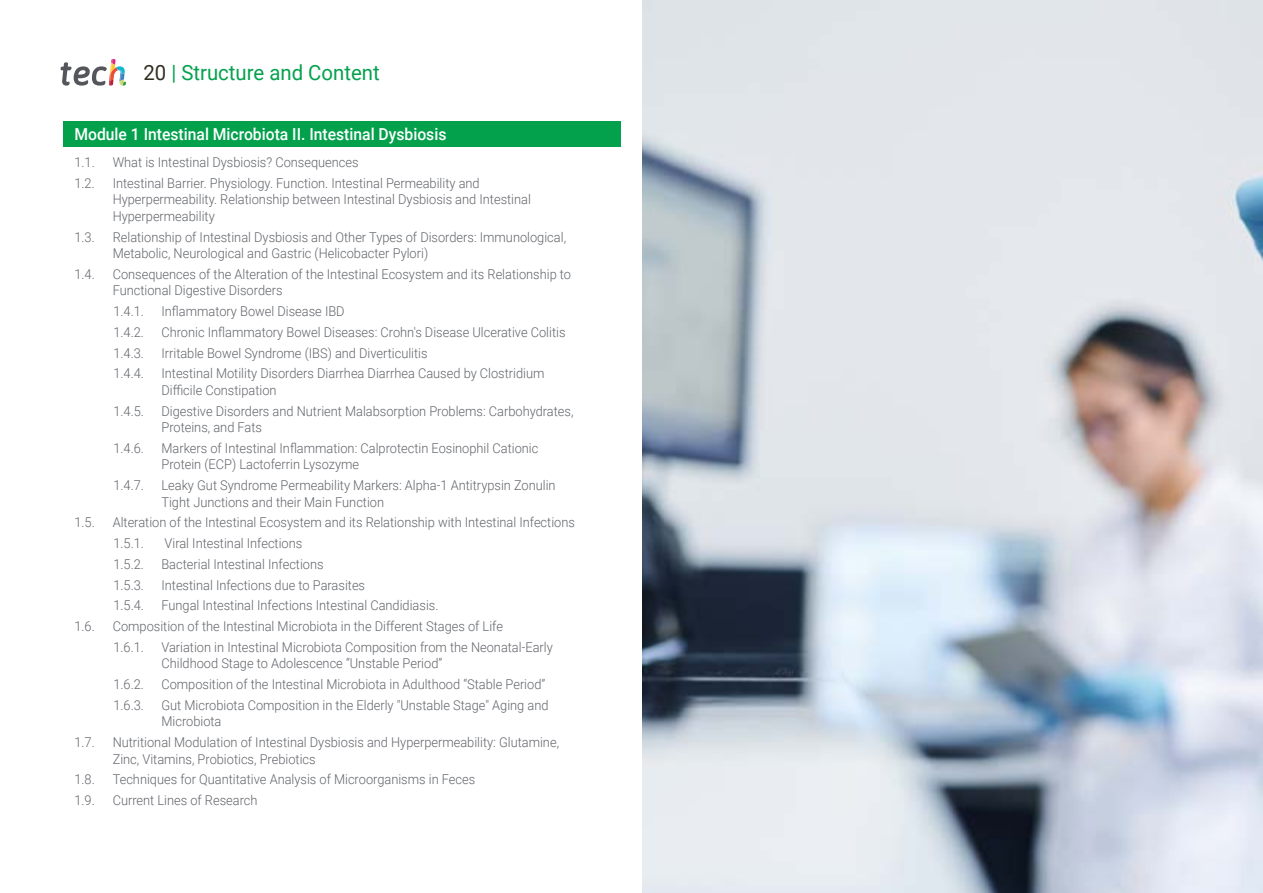
<style>
.page{position:relative;width:1263px;height:893px;background:#fff}
.page>*{position:absolute;margin:0;border:0;box-sizing:border-box;transform-origin:0 0}
.t1{font:21px "Roboto";color:#04a14d}
.t2{font:500 16.5px "Roboto";color:#fff;scale:.95 1}
.t3{font:300 13.5px/16.5px "Roboto";color:#61646a;scale:.95 1}
.s1{color:#312e20}
</style>
<div class="page">
<div style="left:63px;top:121px;width:558px;height:25px;background:#04a14d"></div>
<svg style="left:61px;top:59px;width:65px;height:27px"></svg>
<img style="left:642px;top:0;width:621px;height:893px">
<h1 class="t1" style="left:144px;top:57px;width:238px"><span class="s1">20</span> | Structure and Content</h1>
<p class="t2" style="left:74px;top:123px;width:393px">Module 1 Intestinal Microbiota II. Intestinal Dysbiosis</p>
<p class="t3" style="left:74px;top:154px;width:23px">1.1.</p>
<p class="t3" style="left:113px;top:154px;width:260px">What is Intestinal Dysbiosis? Consequences</p>
<p class="t3" style="left:74px;top:174px;width:23px">1.2.</p>
<p class="t3" style="left:113px;top:174px;width:442px">Intestinal Barrier. Physiology. Function. Intestinal Permeability and<br>Hyperpermeability. Relationship between Intestinal Dysbiosis and Intestinal<br>Hyperpermeability</p>
<p class="t3" style="left:74px;top:228px;width:23px">1.3.</p>
<p class="t3" style="left:113px;top:228px;width:479px">Relationship of Intestinal Dysbiosis and Other Types of Disorders: Immunological,<br>Metabolic, Neurological and Gastric (Helicobacter Pylori)</p>
<p class="t3" style="left:74px;top:265px;width:23px">1.4.</p>
<p class="t3" style="left:113px;top:265px;width:484px">Consequences of the Alteration of the Intestinal Ecosystem and its Relationship to<br>Functional Digestive Disorders</p>
<p class="t3" style="left:113px;top:303px;width:34px">1.4.1.</p>
<p class="t3" style="left:161px;top:303px;width:194px">Inflammatory Bowel Disease IBD</p>
<p class="t3" style="left:113px;top:323px;width:34px">1.4.2.</p>
<p class="t3" style="left:161px;top:323px;width:427px">Chronic Inflammatory Bowel Diseases: Crohn's Disease Ulcerative Colitis</p>
<p class="t3" style="left:113px;top:344px;width:34px">1.4.3.</p>
<p class="t3" style="left:161px;top:344px;width:282px">Irritable Bowel Syndrome (IBS) and Diverticulitis</p>
<p class="t3" style="left:113px;top:365px;width:34px">1.4.4.</p>
<p class="t3" style="left:161px;top:365px;width:405px">Intestinal Motility Disorders Diarrhea Diarrhea Caused by Clostridium<br>Difficile Constipation</p>
<p class="t3" style="left:113px;top:402px;width:34px">1.4.5.</p>
<p class="t3" style="left:161px;top:402px;width:435px">Digestive Disorders and Nutrient Malabsorption Problems: Carbohydrates,<br>Proteins, and Fats</p>
<p class="t3" style="left:113px;top:439px;width:34px">1.4.6.</p>
<p class="t3" style="left:161px;top:439px;width:398px">Markers of Intestinal Inflammation: Calprotectin Eosinophil Cationic<br>Protein (ECP) Lactoferrin Lysozyme</p>
<p class="t3" style="left:113px;top:476px;width:34px">1.4.7.</p>
<p class="t3" style="left:161px;top:476px;width:416px">Leaky Gut Syndrome Permeability Markers: Alpha-1 Antitrypsin Zonulin<br>Tight Junctions and their Main Function</p>
<p class="t3" style="left:74px;top:514px;width:23px">1.5.</p>
<p class="t3" style="left:113px;top:512px;width:488px;line-height:20.7px">Alteration of the Intestinal Ecosystem and its Relationship with Intestinal Infections<br>1.5.1.</p>
<p class="t3" style="left:165px;top:534px;width:147px">Viral Intestinal Infections</p>
<p class="t3" style="left:113px;top:555px;width:34px">1.5.2.</p>
<p class="t3" style="left:161px;top:555px;width:172px">Bacterial Intestinal Infections</p>
<p class="t3" style="left:113px;top:576px;width:34px">1.5.3.</p>
<p class="t3" style="left:161px;top:576px;width:216px">Intestinal Infections due to Parasites</p>
<p class="t3" style="left:113px;top:597px;width:34px">1.5.4.</p>
<p class="t3" style="left:161px;top:597px;width:293px">Fungal Intestinal Infections Intestinal Candidiasis.</p>
<p class="t3" style="left:74px;top:617px;width:23px">1.6.</p>
<p class="t3" style="left:113px;top:615px;width:412px;line-height:20.7px">Composition of the Intestinal Microbiota in the Different Stages of Life<br>1.6.1.</p>
<p class="t3" style="left:161px;top:638px;width:413px">Variation in Intestinal Microbiota Composition from the Neonatal-Early<br>Childhood Stage to Adolescence “Unstable Period”</p>
<p class="t3" style="left:113px;top:675px;width:34px">1.6.2.</p>
<p class="t3" style="left:161px;top:675px;width:406px">Composition of the Intestinal Microbiota in Adulthood “Stable Period”</p>
<p class="t3" style="left:113px;top:696px;width:34px">1.6.3.</p>
<p class="t3" style="left:161px;top:696px;width:409px">Gut Microbiota Composition in the Elderly "Unstable Stage" Aging and<br>Microbiota</p>
<p class="t3" style="left:74px;top:733px;width:23px">1.7.</p>
<p class="t3" style="left:113px;top:733px;width:471px">Nutritional Modulation of Intestinal Dysbiosis and Hyperpermeability: Glutamine,<br>Zinc, Vitamins, Probiotics, Prebiotics</p>
<p class="t3" style="left:74px;top:771px;width:23px">1.8.</p>
<p class="t3" style="left:113px;top:771px;width:383px">Techniques for Quantitative Analysis of Microorganisms in Feces</p>
<p class="t3" style="left:74px;top:791px;width:23px">1.9.</p>
<p class="t3" style="left:113px;top:791px;width:154px">Current Lines of Research</p>
</div>
